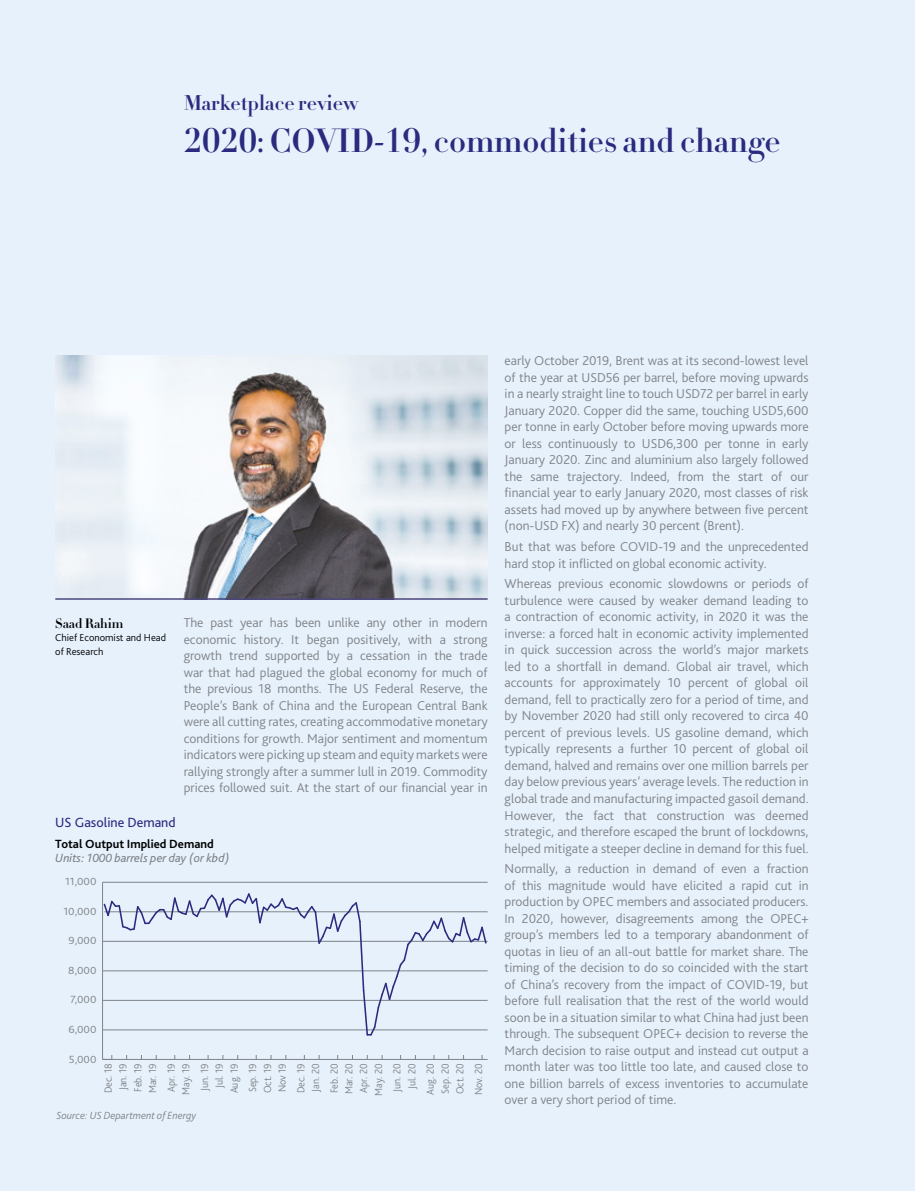
<style>
.page{position:relative;width:915px;height:1191px;background:#fff}
.page>*{position:absolute;margin:0;border:0;box-sizing:border-box;transform-origin:0 0}
.t1{font:700 33px "HTF Didot B16";color:#2a2a7e}
.t2{font:700 21px "HTF Didot B16";color:#2a2a7e}
.t3{font:13.95px "Bliss";color:#2a2a7e}
.t4{font:300 13.5px/16.5px "Bliss";color:#808387;text-align:justify}
.t5{font:700 13.5px "HTF Didot B16";color:#000}
.t6{font:italic 12.45px "Bliss";color:#808387}
.t7{font:700 12.45px "Bliss";color:#000}
.t8{font:300 10.8px/14.9px "Bliss";color:#808387;scale:.93 1}
.t9{font:300 10.8px "Bliss";color:#808387;scale:1.08 1}
.t10{font:italic 300 10.8px "Bliss";color:#808387}
.t11{font:300 10.5px/13.5px "Bliss";color:#000}
.s1{font-family:"Didot"}
</style>
<div class="page">
<div style="left:0;top:0;width:914px;height:1191px;background:#e6f1fc"></div>
<hr style="left:102px;top:1059px;width:385px;height:1px;background:#808387">
<hr style="left:102px;top:882px;width:1px;height:177px;background:#808387">
<svg style="left:102px;top:1055px;width:10px;height:5px"></svg>
<hr style="left:102px;top:882px;width:385px;height:1px;background:#808387">
<svg style="left:103px;top:893px;width:384px;height:143px"></svg>
<img style="left:55px;top:355px;width:432px;height:243px">
<hr style="left:55px;top:598px;width:432px;height:2px;background:#4a477c">
<h2 class="t2" style="left:184px;top:87px;width:176px">Marketplace review</h2>
<h1 class="t1" style="left:184px;top:116px;width:598px"><span class="s1">2020</span>: COVID-<span class="s1">19</span>, commodities and change</h1>
<p class="t5" style="left:55px;top:613px;width:70px">Saad Rahim</p>
<p class="t11" style="left:55px;top:631px;width:112px">Chief Economist and Head of Research</p>
<p class="t3" style="left:55px;top:813px;width:122px">US Gasoline Demand</p>
<p class="t4" style="left:184px;top:614px;width:305px">The past year has been unlike any other in modern economic history. It began positively, with a strong growth trend supported by a cessation in the trade war that had plagued the global economy for much of the previous 18 months. The US Federal Reserve, the People’s Bank of China and the European Central Bank were all cutting rates, creating accommodative monetary conditions for growth. Major sentiment and momentum indicators were picking up steam and equity markets were rallying strongly after a summer lull in 2019. Commodity prices followed suit. At the start of our financial year in</p>
<p class="t7" style="left:55px;top:836px;width:160px">Total Output Implied Demand</p>
<p class="t6" style="left:55px;top:851px;width:176px">Units: 1000 barrels per day (or kbd)</p>
<p class="t9" style="left:65px;top:875px;width:31px">11,000</p>
<p class="t9" style="left:63px;top:904px;width:32px">10,000</p>
<p class="t9" style="left:68px;top:934px;width:27px">9,000</p>
<p class="t9" style="left:68px;top:963px;width:28px">8,000</p>
<p class="t9" style="left:70px;top:993px;width:26px">7,000</p>
<p class="t9" style="left:68px;top:1022px;width:28px">6,000</p>
<p class="t9" style="left:69px;top:1052px;width:27px">5,000</p>
<p class="t8" style="left:225px;top:1093px;width:33px;line-height:18.5px;rotate:-90deg">Aug. 19<br>Sep. 19</p>
<p class="t8" style="left:260px;top:1093px;width:33px;rotate:-90deg">Oct. 19<br>Nov 19</p>
<p class="t8" style="left:293px;top:1093px;width:33px;rotate:-90deg">Dec. 19<br>Jan. 20</p>
<p class="t8" style="left:326px;top:1094px;width:35px;text-align:justify;rotate:-90deg">Feb. 20<br>Mar. 20<br>Apr. 20</p>
<p class="t8" style="left:101px;top:1093px;width:33px;text-align:justify;rotate:-90deg">Dec. 18<br>Jan. 19<br>Feb. 19<br>Mar. 19</p>
<p class="t8" style="left:164px;top:1091px;width:31px;rotate:-90deg">Apr. 19</p>
<p class="t10" style="left:56px;top:1108px;width:141px">Source: US Department of Energy</p>
<p class="t8" style="left:197px;top:1090px;width:31px;rotate:-90deg">Jun. 19<br>Jul. 19</p>
<p class="t8" style="left:178px;top:1094px;width:35px;rotate:-90deg">May. 19</p>
<p class="t8" style="left:371px;top:1096px;width:36px;rotate:-90deg">May. 20</p>
<p class="t8" style="left:389px;top:1092px;width:32px;rotate:-90deg">Jun. 20<br>Jul. 20</p>
<p class="t8" style="left:423px;top:1094px;width:35px;text-align:justify;rotate:-90deg">Aug. 20<br>Sep. 20<br>Oct. 20</p>
<p class="t8" style="left:471px;top:1095px;width:36px;rotate:-90deg">Nov. 20</p>
<p class="t4" style="left:504px;top:353px;width:305px">early October 2019, Brent was at its second-lowest level of the year at USD56 per barrel, before moving upwards in a nearly straight line to touch USD72 per barrel in early January 2020. Copper did the same, touching USD5,600 per tonne in early October before moving upwards more or less continuously to USD6,300 per tonne in early January 2020. Zinc and aluminium also largely followed the same trajectory. Indeed, from the start of our financial year to early January 2020, most classes of risk assets had moved up by anywhere between five percent (non-USD FX) and nearly 30 percent (Brent).</p>
<p class="t4" style="left:504px;top:538px;width:305px">But that was before COVID-19 and the unprecedented hard stop it inflicted on global economic activity.</p>
<p class="t4" style="left:504px;top:575px;width:305px">Whereas previous economic slowdowns or periods of turbulence were caused by weaker demand leading to a contraction of economic activity, in 2020 it was the inverse: a forced halt in economic activity implemented in quick succession across the world’s major markets led to a shortfall in demand. Global air travel, which accounts for approximately 10 percent of global oil demand, fell to practically zero for a period of time, and by November 2020 had still only recovered to circa 40 percent of previous levels. US gasoline demand, which typically represents a further 10 percent of global oil demand, halved and remains over one million barrels per day below previous years’ average levels. The reduction in global trade and manufacturing impacted gasoil demand.<br>However, the fact that construction was deemed strategic, and therefore escaped the brunt of lockdowns, helped mitigate a steeper decline in demand for this fuel.</p>
<p class="t4" style="left:504px;top:860px;width:305px">Normally, a reduction in demand of even a fraction of this magnitude would have elicited a rapid cut in production by OPEC members and associated producers.<br>In 2020, however, disagreements among the OPEC+ group’s members led to a temporary abandonment of quotas in lieu of an all-out battle for market share. The timing of the decision to do so coincided with the start of China’s recovery from the impact of COVID-19, but before full realisation that the rest of the world would soon be in a situation similar to what China had just been through. The subsequent OPEC+ decision to reverse the March decision to raise output and instead cut output a month later was too little too late, and caused close to one billion barrels of excess inventories to accumulate over a very short period of time.</p>
</div>
